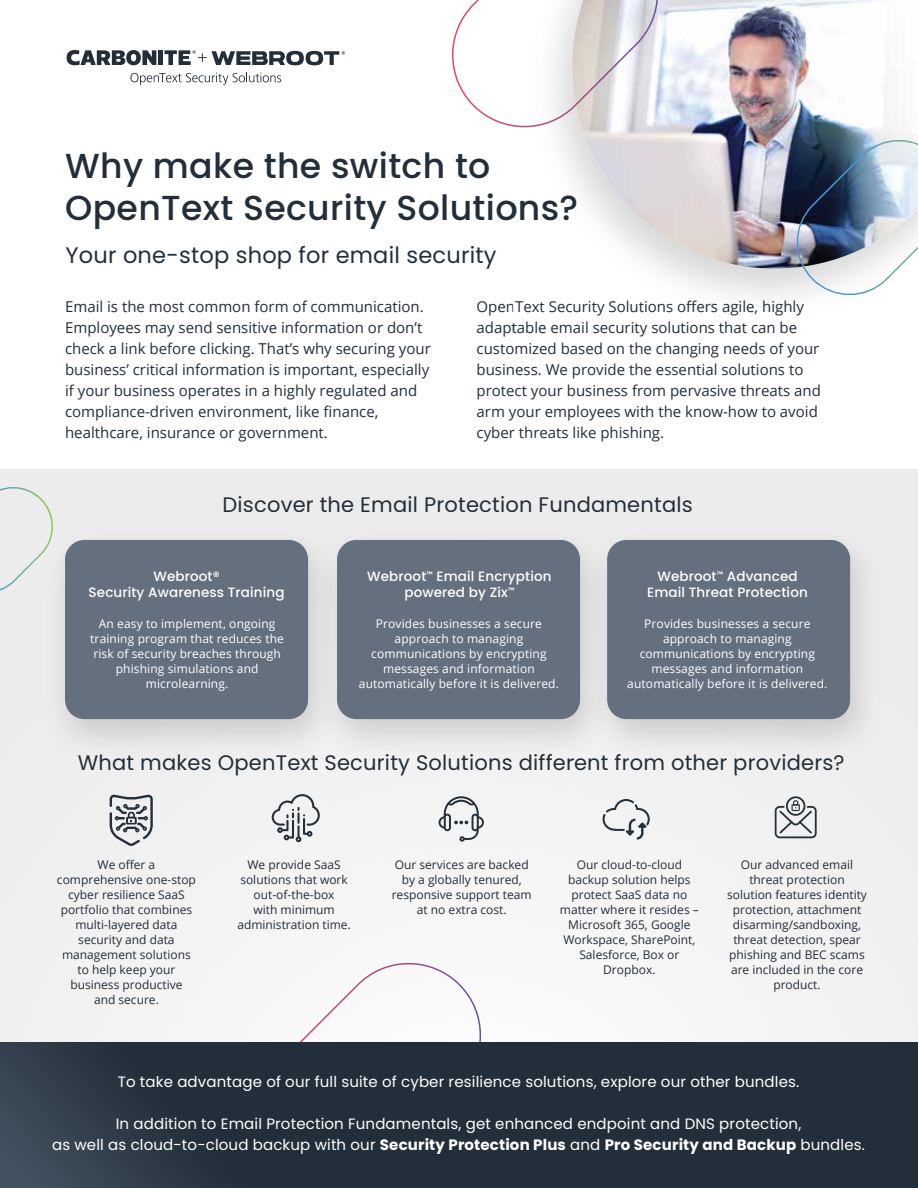
<style>
.page{position:relative;width:918px;height:1188px;background:#fff}
.page>*{position:absolute;margin:0;border:0;box-sizing:border-box;transform-origin:0 0}
.t1{font:500 34.65px/42.8px "Poppins";letter-spacing:.01em;color:#222e3a}
.t2{font:22.5px "Poppins";letter-spacing:.01em;color:#222e3a}
.t3{font:21px "Poppins";letter-spacing:.01em;color:#222e3a}
.t4{font:15px/21px "Open Sans";color:#222e3a}
.t5{font:15px/21px "Poppins";letter-spacing:.01em;color:#fff;text-align:center}
.t6{font:500 13.5px/16.2px "Poppins";letter-spacing:.01em;color:#fff;text-align:center}
.t7{font:12px/15px "Open Sans";color:#222e3a;text-align:center}
.t8{font:12px/15px "Open Sans";letter-spacing:.01em;color:#fff;text-align:center}
.s1{font-weight:700}
</style>
<div class="page">
<div style="left:0;top:469px;width:918px;height:719px;background:#f2f1f1"></div>
<svg style="left:67px;top:50px;width:89px;height:15px"></svg>
<div style="left:158px;top:50px;width:5px;height:15px;background:#222e3a"></div>
<svg style="left:165px;top:50px;width:180px;height:15px"></svg>
<svg style="left:130px;top:72px;width:151px;height:13px"></svg>
<div style="left:65px;top:540px;width:243px;height:179px;background:#65707e;border-radius:19px"></div>
<img style="left:302px;top:513px;width:270px;height:237px">
<div style="left:337px;top:540px;width:243px;height:179px;background:#65707e;border-radius:19px"></div>
<img style="left:572px;top:537px;width:300px;height:209px">
<div style="left:607px;top:540px;width:243px;height:179px;background:#65707e;border-radius:19px"></div>
<svg style="left:110px;top:794px;width:43px;height:52px"></svg>
<svg style="left:272px;top:794px;width:48px;height:48px"></svg>
<svg style="left:603px;top:799px;width:47px;height:41px"></svg>
<svg style="left:439px;top:796px;width:45px;height:46px"></svg>
<svg style="left:775px;top:796px;width:42px;height:42px"></svg>
<svg style="left:0;top:487px;width:56px;height:111px"></svg>
<svg style="left:269px;top:963px;width:218px;height:80px"></svg>
<svg style="left:0;top:1043px;width:918px;height:145px;background:#25313d"></svg>
<svg style="left:552px;top:136px;width:240px;height:152px"></svg>
<img style="left:569px;top:0;width:349px;height:273px">
<svg style="left:747px;top:0;width:171px;height:82px"></svg>
<img style="left:792px;top:133px;width:126px;height:169px">
<svg style="left:452px;top:0;width:212px;height:136px"></svg>
<h1 class="t1" style="left:65px;top:144px;width:515px">Why make the switch to<br>OpenText Security Solutions?</h1>
<h2 class="t2" style="left:66px;top:242px;width:433px">Your one-stop shop for email security</h2>
<p class="t4" style="left:65px;top:295px;width:367px">Email is the most common form of communication.<br>Employees may send sensitive information or don’t check a link before clicking. That’s why securing your business’ critical information is important, especially if your business operates in a highly regulated and compliance-driven environment, like finance, healthcare, insurance or government.</p>
<p class="t4" style="left:477px;top:295px;width:346px">OpenText Security Solutions offers agile, highly adaptable email security solutions that can be customized based on the changing needs of your business. We provide the essential solutions to protect your business from pervasive threats and arm your employees with the know-how to avoid cyber threats like phishing.</p>
<h3 class="t3" style="left:222px;top:492px;width:472px">Discover the Email Protection Fundamentals</h3>
<p class="t6" style="left:89px;top:568px;width:197px">Webroot®<br>Security Awareness Training</p>
<p class="t8" style="left:90px;top:616px;width:195px">An easy to implement, ongoing training program that reduces the risk of security breaches through phishing simulations and microlearning.</p>
<p class="t6" style="left:367px;top:568px;width:186px">Webroot<sup>™</sup> Email Encryption powered by Zix<sup>™</sup></p>
<p class="t8" style="left:359px;top:616px;width:202px">Provides businesses a secure approach to managing communications by encrypting messages and information automatically before it is delivered.</p>
<p class="t6" style="left:647px;top:568px;width:162px">Webroot<sup>™</sup> Advanced<br>Email Threat Protection</p>
<p class="t8" style="left:627px;top:616px;width:202px">Provides businesses a secure approach to managing communications by encrypting messages and information automatically before it is delivered.</p>
<h3 class="t3" style="left:78px;top:750px;width:768px">What makes OpenText Security Solutions different from other providers?</h3>
<p class="t7" style="left:57px;top:857px;width:140px">We offer a comprehensive one-stop cyber resilience SaaS portfolio that combines multi-layered data security and data management solutions to help keep your business productive<br>and secure.</p>
<p class="t7" style="left:237px;top:857px;width:115px">We provide SaaS solutions that work out-of-the-box<br>with minimum administration time.</p>
<p class="t7" style="left:392px;top:857px;width:142px">Our services are backed by a globally tenured, responsive support team at no extra cost.</p>
<p class="t7" style="left:560px;top:857px;width:140px">Our cloud-to-cloud backup solution helps protect SaaS data no matter where it resides –<br>Microsoft 365, Google<br>Workspace, SharePoint,<br>Salesforce, Box or<br>Dropbox.</p>
<p class="t7" style="left:727px;top:857px;width:141px">Our advanced email threat protection solution features identity protection, attachment disarming/sandboxing, threat detection, spear phishing and BEC scams are included in the core product.</p>
<p class="t5" style="left:118px;top:1071px;width:683px">To take advantage of our full suite of cyber resilience solutions, explore our other bundles.</p>
<p class="t5" style="left:52px;top:1113px;width:814px">In addition to Email Protection Fundamentals, get enhanced endpoint and DNS protection,<br>as well as cloud-to-cloud backup with our <span class="s1">Security Protection Plus</span> and <span class="s1">Pro Security and Backup</span> bundles.</p>
</div>
